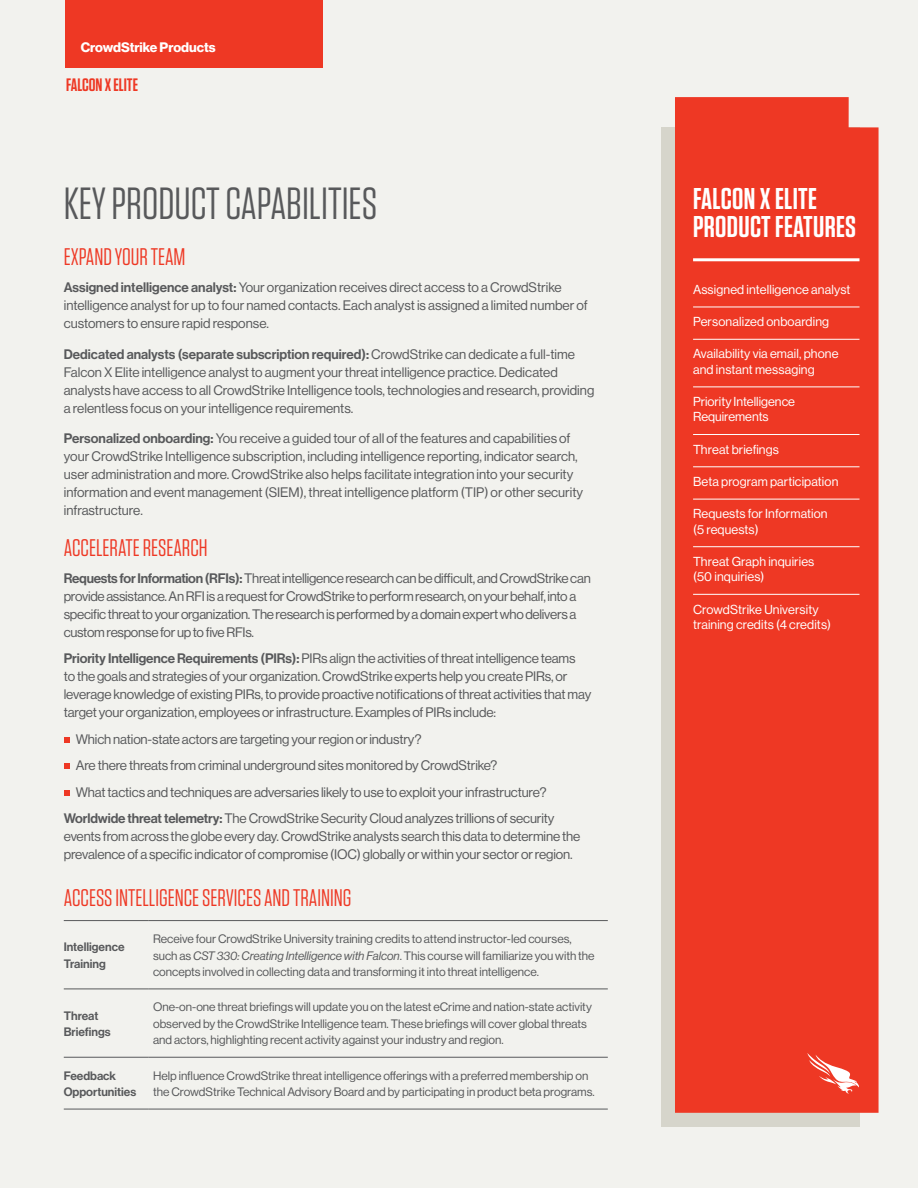
<style>
.page{position:relative;width:918px;height:1188px;background:#f2f2ee}
.page>*{position:absolute;margin:0;border:0;box-sizing:border-box;transform-origin:0 0}
.t1{font:45px "Tungsten";color:#58595b}
.t2{font:600 30px/28.5px "Tungsten";letter-spacing:.01em;color:#fff}
.t3{font:24px "Tungsten";color:#ee3824}
.t4{font:600 18px "Tungsten";color:#ee3824}
.t5{font:13.5px/18px "Haas Grot Disp 55 Roman";letter-spacing:-.01em;color:#58595b}
.t6{font:500 13.5px "Haas Grot Disp 65";color:#58595b}
.t7{font:700 13.5px "Haas Grot Disp 75";color:#fff}
.t8{font:12.75px/15.3px "Haas Grot Disp 55 Roman";letter-spacing:.01em;color:#fff}
.t9{font:12px/16.5px "Haas Grot Disp 55 Roman";color:#58595b}
.t10{font:500 12px/16.5px "Haas Grot Disp 65";color:#58595b}
.s1{font-family:"Haas Grot Disp 65";font-weight:500}
.s2{font-family:"Haas Grot Disp 55 Roman";font-weight:400}
.s3{font-family:"Haas Grot Disp 56";font-style:italic}
</style>
<div class="page">
<div style="left:661px;top:127px;width:199px;height:1000px;background:#d6d5cb"></div>
<div style="left:675px;top:97px;width:204px;height:1016px;background:#ee3824"></div>
<svg style="left:807px;top:1053px;width:53px;height:41px;background:#f16455"></svg>
<div style="left:65px;top:0;width:258px;height:68px;background:#ee3824"></div>
<hr style="left:64px;top:989px;width:85px;height:1px;background:#58595b">
<hr style="left:149px;top:989px;width:459px;height:1px;background:#58595b">
<hr style="left:64px;top:1057px;width:85px;height:1px;background:#58595b">
<hr style="left:149px;top:1057px;width:459px;height:1px;background:#58595b">
<hr style="left:64px;top:1109px;width:85px;height:1px;background:#58595b">
<hr style="left:149px;top:1109px;width:459px;height:1px;background:#58595b">
<hr style="left:64px;top:920px;width:85px;height:1px;background:#58595b">
<hr style="left:149px;top:920px;width:459px;height:1px;background:#58595b">
<svg style="left:64px;top:737px;width:5px;height:5px"></svg>
<svg style="left:64px;top:763px;width:5px;height:6px"></svg>
<svg style="left:64px;top:790px;width:5px;height:5px"></svg>
<hr style="left:693px;top:258px;width:166px;height:3px;background:#fff">
<hr style="left:693px;top:307px;width:166px;height:1px;background:#fff">
<hr style="left:693px;top:339px;width:166px;height:1px;background:#fff">
<hr style="left:693px;top:387px;width:166px;height:1px;background:#fff">
<hr style="left:693px;top:434px;width:166px;height:1px;background:#fff">
<hr style="left:693px;top:466px;width:166px;height:1px;background:#fff">
<hr style="left:693px;top:499px;width:166px;height:1px;background:#fff">
<hr style="left:693px;top:546px;width:166px;height:1px;background:#fff">
<hr style="left:693px;top:594px;width:166px;height:1px;background:#fff">
<p class="t7" style="left:81px;top:40px;width:137px">CrowdStrike Products</p>
<h3 class="t4" style="left:66px;top:75px;width:74px">FALCON X ELITE</h3>
<h1 class="t1" style="left:64px;top:180px;width:315px">KEY PRODUCT CAPABILITIES</h1>
<h3 class="t3" style="left:64px;top:245px;width:123px">EXPAND YOUR TEAM</h3>
<p class="t5" style="left:64px;top:278px;width:526px"><span class="s1">Assigned intelligence analyst:</span> Your organization receives direct access to a CrowdStrike intelligence analyst for up to four named contacts. Each analyst is assigned a limited number of customers to ensure rapid response.</p>
<p class="t6" style="left:64px;top:346px;width:513px">Dedicated analysts (separate subscription required): <span class="s2">CrowdStrike can dedicate a full-time</span></p>
<p class="t5" style="left:64px;top:363px;width:532px">Falcon X Elite intelligence analyst to augment your threat intelligence practice. Dedicated analysts have access to all CrowdStrike Intelligence tools, technologies and research, providing a relentless focus on your intelligence requirements.</p>
<p class="t5" style="left:64px;top:430px;width:521px"><span class="s1">Personalized onboarding:</span> You receive a guided tour of all of the features and capabilities of your CrowdStrike Intelligence subscription, including intelligence reporting, indicator search, user administration and more. CrowdStrike also helps facilitate integration into your security information and event management (SIEM), threat intelligence platform (TIP) or other security infrastructure.</p>
<h3 class="t3" style="left:64px;top:536px;width:145px">ACCELERATE RESEARCH</h3>
<p class="t5" style="left:64px;top:569px;width:529px"><span class="s1">Requests for Information (RFIs):</span> Threat intelligence research can be difficult, and CrowdStrike can provide assistance. An RFI is a request for CrowdStrike to perform research, on your behalf, into a specific threat to your organization. The research is performed by a domain expert who delivers a custom response for up to five RFIs.</p>
<p class="t5" style="left:64px;top:650px;width:529px"><span class="s1">Priority Intelligence Requirements (PIRs):</span> PIRs align the activities of threat intelligence teams<br>to the goals and strategies of your organization. CrowdStrike experts help you create PIRs, or leverage knowledge of existing PIRs, to provide proactive notifications of threat activities that may target your organization, employees or infrastructure. Examples of PIRs include:</p>
<p class="t5" style="left:76px;top:730px;width:347px">Which nation-state actors are targeting your region or industry?</p>
<p class="t5" style="left:76px;top:757px;width:423px">Are there threats from criminal underground sites monitored by CrowdStrike?</p>
<p class="t5" style="left:76px;top:783px;width:472px">What tactics and techniques are adversaries likely to use to exploit your infrastructure?</p>
<p class="t5" style="left:64px;top:810px;width:492px"><span class="s1">Worldwide threat telemetry:</span> The CrowdStrike Security Cloud analyzes trillions of security</p>
<p class="t5" style="left:64px;top:828px;width:518px">events from across the globe every day. CrowdStrike analysts search this data to determine the prevalence of a specific indicator of compromise (IOC) globally or within your sector or region.</p>
<h3 class="t3" style="left:64px;top:885px;width:289px">ACCESS INTELLIGENCE SERVICES AND TRAINING</h3>
<p class="t10" style="left:64px;top:939px;width:62px">Intelligence<br>Training</p>
<p class="t9" style="left:153px;top:931px;width:443px">Receive four CrowdStrike University training credits to attend instructor-led courses, such as <span class="s3">CST 330: Creating Intelligence with Falcon</span>. This course will familiarize you with the concepts involved in collecting data and transforming it into threat intelligence.</p>
<p class="t10" style="left:64px;top:1007px;width:48px">Threat<br>Briefings</p>
<p class="t9" style="left:153px;top:999px;width:440px">One-on-one threat briefings will update you on the latest eCrime and nation-state activity observed by the CrowdStrike Intelligence team. These briefings will cover global threats and actors, highlighting recent activity against your industry and region.</p>
<p class="t10" style="left:64px;top:1068px;width:74px">Feedback<br>Opportunities</p>
<p class="t9" style="left:153px;top:1067px;width:443px">Help influence CrowdStrike threat intelligence offerings with a preferred membership on the CrowdStrike Technical Advisory Board and by participating in product beta programs.</p>
<h2 class="t2" style="left:693px;top:184px;width:164px">FALCON X ELITE<br>PRODUCT FEATURES</h2>
<p class="t8" style="left:693px;top:282px;width:159px">Assigned intelligence analyst</p>
<p class="t8" style="left:693px;top:314px;width:138px">Personalized onboarding</p>
<p class="t8" style="left:693px;top:346px;width:147px">Availability via email, phone and instant messaging</p>
<p class="t8" style="left:693px;top:394px;width:103px">Priority Intelligence<br>Requirements</p>
<p class="t8" style="left:693px;top:442px;width:87px">Threat briefings</p>
<p class="t8" style="left:693px;top:474px;width:147px">Beta program participation</p>
<p class="t8" style="left:693px;top:506px;width:136px">Requests for Information (5 requests)</p>
<p class="t8" style="left:693px;top:554px;width:123px">Threat Graph inquiries (50 inquiries)</p>
<p class="t8" style="left:693px;top:601px;width:140px">CrowdStrike University training credits (4 credits)</p>
</div>
